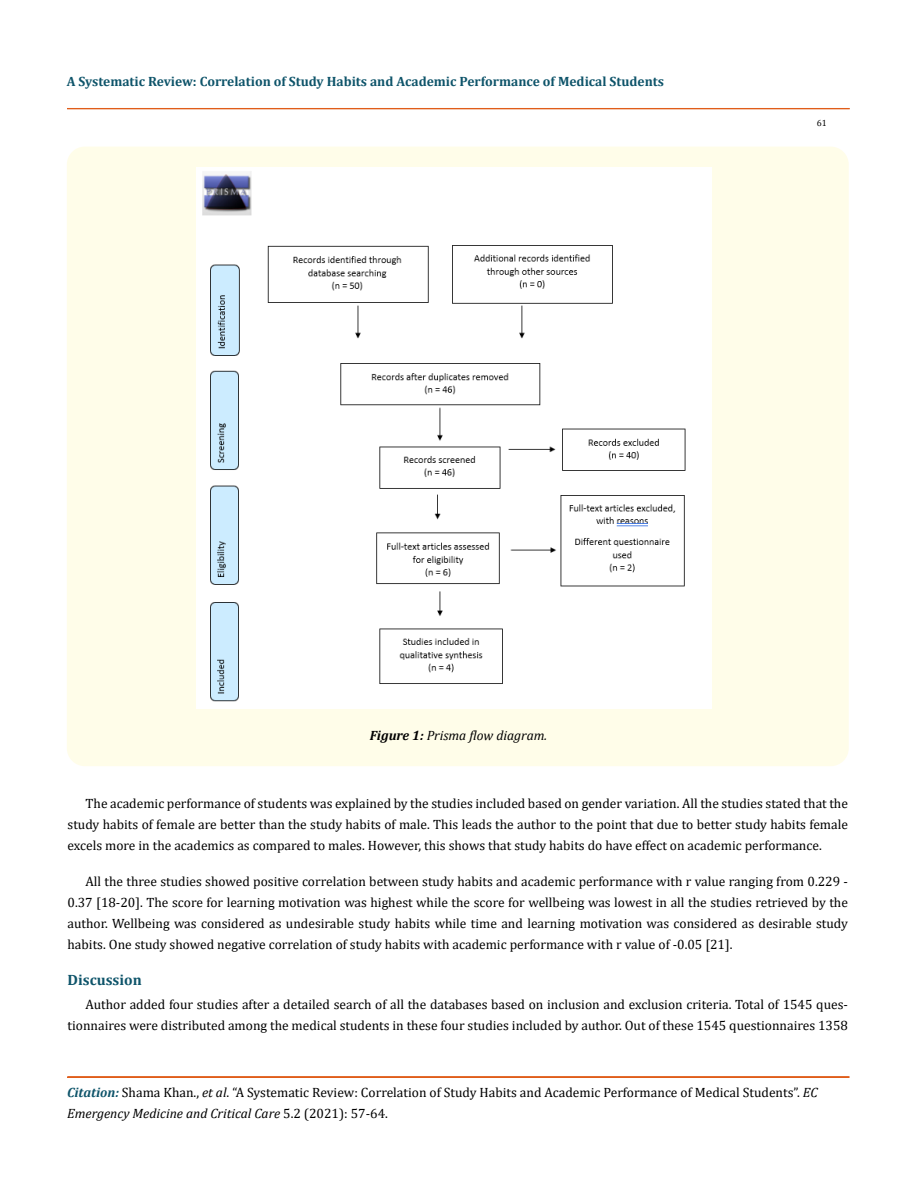
<style>
.page{position:relative;width:917px;height:1188px;background:#fff}
.page>*{position:absolute;margin:0;border:0;box-sizing:border-box;transform-origin:0 0}
.t1{font:700 15px "Cambria";color:#0e546a}
.t2{font:13.5px/21px "Cambria";color:#000;text-align:justify}
.t3{font:700 13.5px "Cambria";color:#0e546a}
.t4{font:italic 13.5px "Cambria";color:#000}
.t5{font:9px "Cambria";color:#000}
.s1{font-weight:700}
.s2{font-weight:700;font-style:italic;color:#0e546a}
.s3{font-style:italic}
</style>
<div class="page">
<div style="left:67px;top:108px;width:782px;height:1px;border:1px solid #e05d1a"></div>
<div style="left:67px;top:1077px;width:782px;height:1px;border:1px solid #e05d1a"></div>
<div style="left:67px;top:147px;width:781px;height:619px;background:#fffde9;border-radius:18px"></div>
<img style="left:196px;top:167px;width:515px;height:541px">
<p class="t3" style="left:67px;top:71px;width:598px">A Systematic Review: Correlation of Study Habits and Academic Performance of Medical Students</p>
<p class="t5" style="left:816px;top:117px;width:11px">61</p>
<p class="t4" style="left:370px;top:726px;width:179px"><span class="s1">Figure 1:</span> Prisma flow diagram.</p>
<p class="t2" style="left:68px;top:793px;width:782px;text-indent:18px">The academic performance of students was explained by the studies included based on gender variation. All the studies stated that the study habits of female are better than the study habits of male. This leads the author to the point that due to better study habits female excels more in the academics as compared to males. However, this shows that study habits do have effect on academic performance.</p>
<p class="t2" style="left:68px;top:871px;width:782px;text-indent:18px">All the three studies showed positive correlation between study habits and academic performance with r value ranging from 0.229 - 0.37 [18-20]. The score for learning motivation was highest while the score for wellbeing was lowest in all the studies retrieved by the author. Wellbeing was considered as undesirable study habits while time and learning motivation was considered as desirable study habits. One study showed negative correlation of study habits with academic performance with r value of -0.05 [21].</p>
<p class="t1" style="left:68px;top:969px;width:76px">Discussion</p>
<p class="t2" style="left:68px;top:994px;width:782px;text-align:right">Author added four studies after a detailed search of all the databases based on inclusion and exclusion criteria. Total of 1545 ques&shy;tionnaires were distributed among the medical students in these four studies included by author. Out of these 1545 questionnaires 1358</p>
<p class="t2" style="left:67px;top:1082px;width:752px"><span class="s2">Citation:</span> Shama Khan., <span class="s3">et al</span>. “A Systematic Review: Correlation of Study Habits and Academic Performance of Medical Students”. <span class="s3">EC<br>Emergency Medicine and Critical Care</span> 5.2 (2021): 57-64.</p>
</div>
